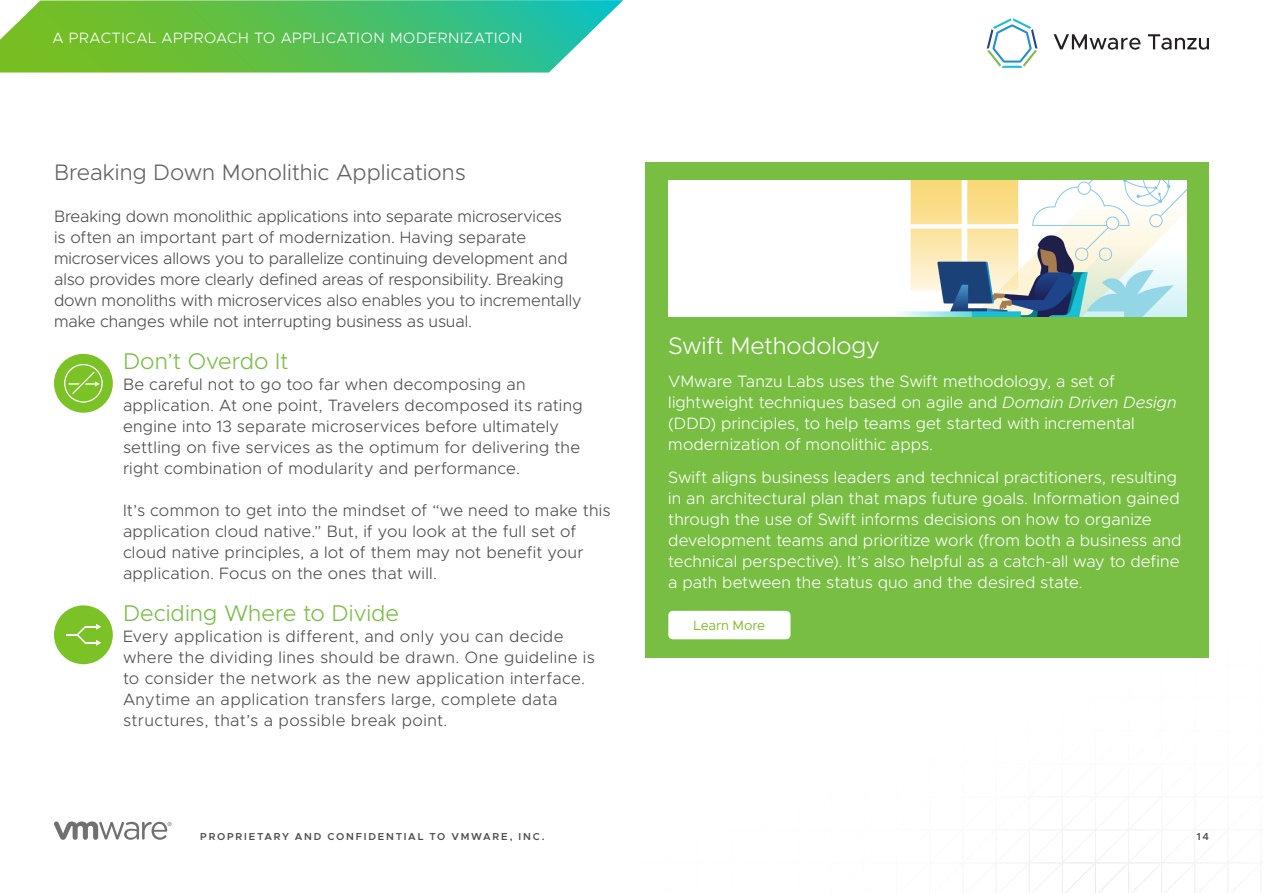
<style>
.page{position:relative;width:1263px;height:893px;background:#fff}
.page>*{position:absolute;margin:0;border:0;box-sizing:border-box;transform-origin:0 0}
.t1{font:300 24px "Metropolis";letter-spacing:-.005em;color:#fff}
.t2{font:300 22.8px "Metropolis";color:#78be43}
.t3{font:300 22.5px "Metropolis";color:#636165}
.t4{font:300 16.5px/21px "Metropolis";letter-spacing:.005em;color:#4d4d4f}
.t5{font:300 16.5px/21px "Metropolis";letter-spacing:.005em;color:#fff}
.t6{font:300 16.5px/21px "Metropolis";letter-spacing:.025em;color:#4d4d4f}
.t7{font:300 15px "Metropolis";letter-spacing:.04em;color:#fff}
.t8{font:13.5px "Metropolis";letter-spacing:-.01em;color:#7ac226}
.t9{font:600 10.2px "Metropolis";letter-spacing:.175em;color:#4d4d4f}
.s1{font-style:italic}
</style>
<div class="page">
<svg style="left:0;top:0;width:623px;height:73px;background:#61c467"></svg>
<svg style="left:645px;top:562px;width:587px;height:331px"></svg>
<svg style="left:54px;top:821px;width:118px;height:19px"></svg>
<div style="left:646px;top:162px;width:563px;height:495px;background:#78be43"></div>
<div style="left:668px;top:611px;width:122px;height:28px;background:#fff;border-radius:4px"></div>
<div style="left:668px;top:180px;width:518px;height:137px;background:#fff"></div>
<img style="left:899px;top:180px;width:287px;height:137px">
<svg style="left:987px;top:18px;width:50px;height:50px"></svg>
<svg style="left:1053px;top:34px;width:87px;height:16px"></svg>
<svg style="left:1148px;top:34px;width:61px;height:16px"></svg>
<div style="left:54px;top:354px;width:59px;height:59px;background:#7ac226;border-radius:50%"></div>
<div style="left:54px;top:605px;width:59px;height:59px;background:#7ac226;border-radius:50%"></div>
<svg style="left:64px;top:364px;width:39px;height:39px"></svg>
<svg style="left:66px;top:624px;width:35px;height:22px"></svg>
<p class="t7" style="left:53px;top:29px;width:471px">A PRACTICAL APPROACH TO APPLICATION MODERNIZATION</p>
<h3 class="t3" style="left:54px;top:158px;width:413px">Breaking Down Monolithic Applications</h3>
<p class="t4" style="left:54px;top:206px;width:529px">Breaking down monolithic applications into separate microservices<br>is often an important part of modernization. Having separate microservices allows you to parallelize continuing development and also provides more clearly defined areas of responsibility. Breaking down monoliths with microservices also enables you to incrementally make changes while not interrupting business as usual.</p>
<h2 class="t2" style="left:123px;top:347px;width:167px">Don’t Overdo It</h2>
<p class="t4" style="left:123px;top:374px;width:461px">Be careful not to go too far when decomposing an application. At one point, Travelers decomposed its rating engine into 13 separate microservices before ultimately settling on five services as the optimum for delivering the right combination of modularity and performance.</p>
<p class="t4" style="left:123px;top:500px;width:489px">It’s common to get into the mindset of “we need to make this application cloud native.” But, if you look at the full set of cloud native principles, a lot of them may not benefit your application. Focus on the ones that will.</p>
<h2 class="t2" style="left:123px;top:599px;width:278px">Deciding Where to Divide</h2>
<p class="t6" style="left:123px;top:626px;width:473px">Every application is different, and only you can decide where the dividing lines should be drawn. One guideline is to consider the network as the new application interface.<br>Anytime an application transfers large, complete data structures, that’s a possible break point.</p>
<h1 class="t1" style="left:668px;top:331px;width:213px">Swift Methodology</h1>
<p class="t5" style="left:668px;top:371px;width:510px">VMware Tanzu Labs uses the Swift methodology, a set of lightweight techniques based on agile and <span class="s1">Domain Driven Design </span>(DDD) principles, to help teams get started with incremental modernization of monolithic apps.</p>
<p class="t5" style="left:668px;top:467px;width:515px">Swift aligns business leaders and technical practitioners, resulting in an architectural plan that maps future goals. Information gained through the use of Swift informs decisions on how to organize development teams and prioritize work (from both a business and technical perspective). It’s also helpful as a catch-all way to define a path between the status quo and the desired state.</p>
<p class="t8" style="left:693px;top:617px;width:73px">Learn More</p>
<p class="t9" style="left:200px;top:830px;width:346px">PROPRIETARY AND CONFIDENTIAL TO VMWARE, INC.</p>
<p class="t9" style="left:1197px;top:830px;width:14px">14</p>
</div>
